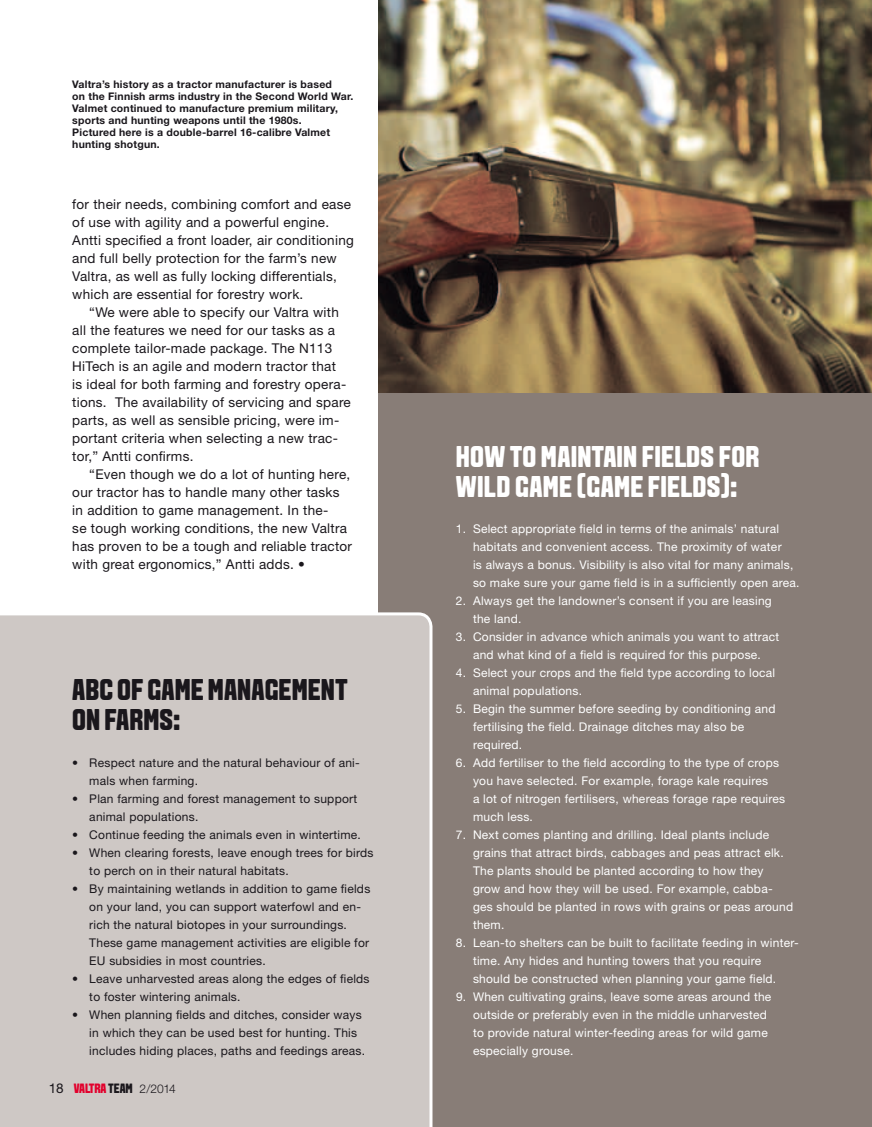
<style>
.page{position:relative;width:872px;height:1127px;background:#fff}
.page>*{position:absolute;margin:0;border:0;box-sizing:border-box;transform-origin:0 0}
.t1{font:800 30px/29.7px "VALTRA Aveny T";letter-spacing:.01em;color:#fff}
.t2{font:800 30px/29.7px "VALTRA Aveny T";letter-spacing:.005em;color:#1a171c}
.t3{font:13.5px/18px "Helvetica Neue LT Std";letter-spacing:.02em;color:#1a171c}
.t4{font:800 13.5px "VALTRA Aveny T";letter-spacing:-.02em;color:#e2002c}
.t5{font:12px/18px "Helvetica Neue LT Std";letter-spacing:.02em;color:#fff}
.t6{font:12px/18px "Helvetica Neue LT Std";letter-spacing:.02em;color:#1a171c}
.t7{font:700 10.5px/12px "Helvetica Neue LT Std";letter-spacing:.02em;color:#1a171c}
.s1{font-family:"Helvetica Neue LT Std";font-weight:400;color:#1a171c}
.s2{color:#1a171c}
.s3{font-family:"Helvetica Neue LT Std";font-weight:300;font-size:12px;color:#1a171c}
</style>
<div class="page">
<div style="left:378px;top:391px;width:494px;height:736px;background:#887d77"></div>
<div style="left:0;top:612px;width:432px;height:515px;background:#cec8c5"></div>
<img style="left:378px;top:0;width:494px;height:393px">
<p class="t7" style="left:72px;top:78px;width:283px">Valtra’s history as a tractor manufacturer is based<br>on the Finnish arms industry in the Second World War.<br>Valmet continued to manufacture premium military, sports and hunting weapons until the 1980s.<br>Pictured here is a double-barrel 16-calibre Valmet hunting shotgun.</p>
<p class="t3" style="left:72px;top:195px;width:283px">for their needs, combining comfort and ease of use with agility and a powerful engine.<br>Antti specified a front loader, air conditioning and full belly protection for the farm’s new Valtra, as well as fully locking differentials, which are essential for forestry work.</p>
<p class="t3" style="left:72px;top:303px;width:280px;text-indent:17px">“We were able to specify our Valtra with all the features we need for our tasks as a complete tailor-made package. The N113<br>HiTech is an agile and modern tractor that<br>is ideal for both farming and forestry opera&shy;tions. The availability of servicing and spare parts, as well as sensible pricing, were im&shy;portant criteria when selecting a new trac&shy;tor,” Antti confirms.</p>
<p class="t3" style="left:72px;top:465px;width:281px;text-indent:17px">“Even though we do a lot of hunting here, our tractor has to handle many other tasks in addition to game management. I n the-<br>se tough working conditions, the new Valtra has proven to be a tough and reliable tractor with great ergonomics,” Antti adds. •</p>
<h1 class="t2" style="left:72px;top:675px;width:277px">ABC OF GAME MANAGEMENT<br>ON FARMS:</h1>
<p class="t6" style="left:89px;top:753px;width:272px;text-indent:-17px">• Respect nature and the natural behaviour of ani&shy;mals when farming.</p>
<p class="t6" style="left:89px;top:789px;width:269px;text-indent:-17px">• Plan farming and forest management to support animal populations.</p>
<p class="t6" style="left:72px;top:825px;width:290px">• Continue feeding the animals even in wintertime.</p>
<p class="t6" style="left:89px;top:843px;width:286px;text-indent:-17px">• When clearing forests, leave enough trees for birds to perch on in their natural habitats.</p>
<p class="t6" style="left:89px;top:879px;width:282px;text-indent:-17px">• By maintaining wetlands in addition to game fields on your land, you can support waterfowl and en&shy;rich the natural biotopes in your surroundings.<br>These game management activities are eligible for EU subsidies in most countries.</p>
<p class="t6" style="left:89px;top:969px;width:282px;text-indent:-17px">• Leave unharvested areas along the edges of fields to foster wintering animals.</p>
<p class="t6" style="left:89px;top:1005px;width:277px;text-indent:-17px">• When planning fields and ditches, consider ways in which they can be used best for hunting. This includes hiding places, paths and feedings areas.</p>
<p class="t4" style="left:49px;top:1081px;width:129px"><span class="s1">18</span> VALTRA <span class="s2">TEAM</span> <span class="s3">2/2014</span></p>
<h1 class="t1" style="left:456px;top:442px;width:305px">HOW TO MAINTAIN FIELDS FOR<br>WILD GAME (GAME FIELDS):</h1>
<p class="t5" style="left:473px;top:519px;width:328px;text-indent:-17px">1. Select appropriate field in terms of the animals’ natural habitats and convenient access. The proximity of water<br>is always a bonus. Visibility is also vital for many animals, so make sure your game field is in a sufficiently open area.</p>
<p class="t5" style="left:473px;top:591px;width:300px;text-indent:-17px">2. Always get the landowner’s consent if you are leasing the land.</p>
<p class="t5" style="left:456px;top:627px;width:325px;text-align:center">3. Consider in advance which animals you want to attract and what kind of a field is required for this purpose.</p>
<p class="t5" style="left:473px;top:663px;width:304px;text-indent:-17px">4. Select your crops and the field type according to local animal populations.</p>
<p class="t5" style="left:473px;top:699px;width:304px;text-indent:-17px">5. Begin the summer before seeding by conditioning and fertilising the field. Drainage ditches may also be required.</p>
<p class="t5" style="left:473px;top:753px;width:314px;text-indent:-17px">6. Add fertiliser to the field according to the type of crops you have selected. For example, forage kale requires<br>a lot of nitrogen fertilisers, whereas forage rape requires much less.</p>
<p class="t5" style="left:473px;top:825px;width:322px;text-indent:-17px">7. Next comes planting and drilling. Ideal plants include grains that attract birds, cabbages and peas attract elk.<br>The plants should be planted according to how they grow and how they will be used. For example, cabba&shy;ges should be planted in rows with grains or peas around them.</p>
<p class="t5" style="left:473px;top:933px;width:326px;text-indent:-17px">8. Lean-to shelters can be built to facilitate feeding in winter&shy;time. Any hides and hunting towers that you require should be constructed when planning your game field.</p>
<p class="t5" style="left:473px;top:987px;width:300px;text-indent:-17px">9. When cultivating grains, leave some areas around the outside or preferably even in the middle unharvested to provide natural winter-feeding areas for wild game especially grouse.</p>
</div>
